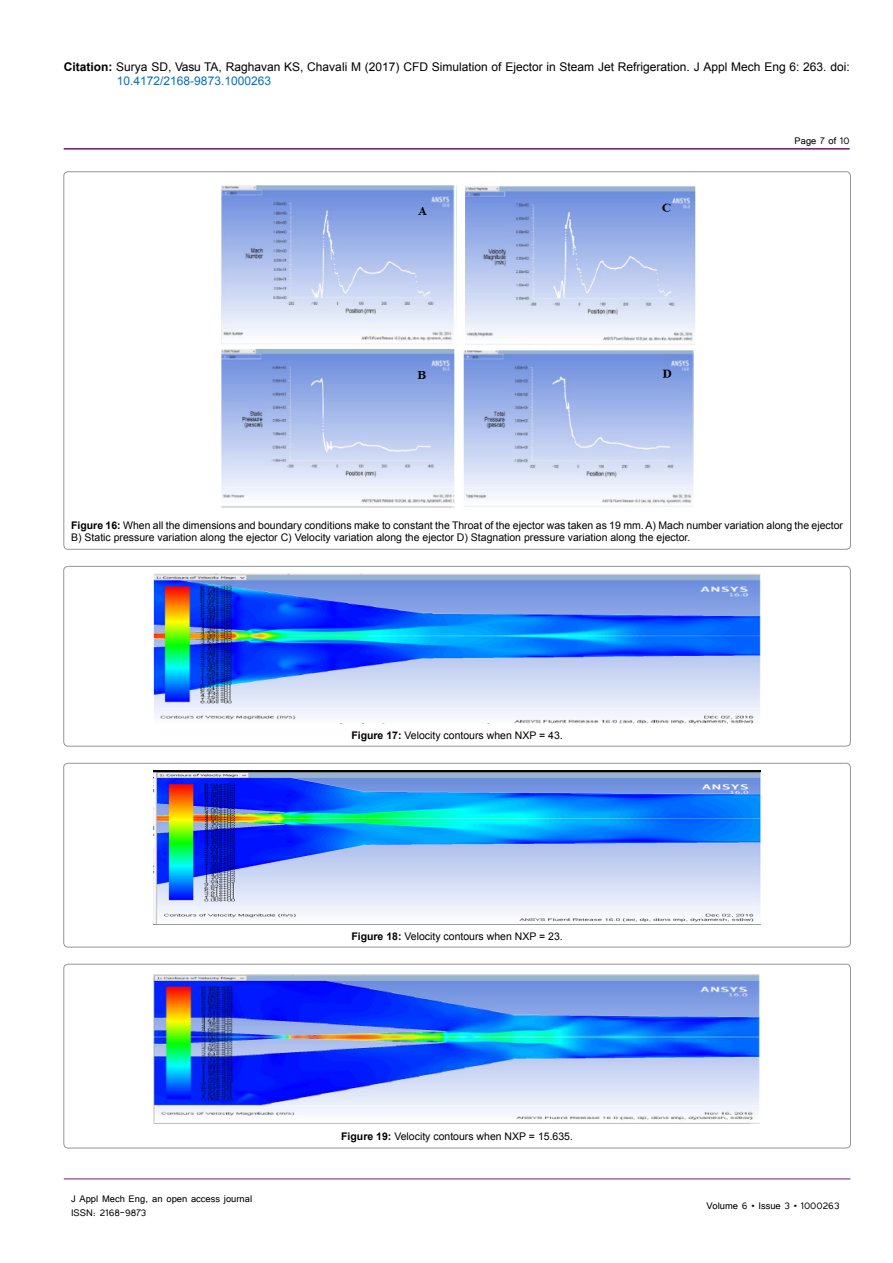
<style>
.page{position:relative;width:893px;height:1263px;background:#fff}
.page>*{position:absolute;margin:0;border:0;box-sizing:border-box;transform-origin:0 0}
.t1{font:12px/14.4px "Arial";color:#000}
.t2{font:12px/14.4px "Tunga";color:#000}
.t3{font:10.5px/12.6px "Arial";color:#000}
.s1{font-weight:700}
.s2{color:#0072bc}
</style>
<div class="page">
<hr style="left:64px;top:1179px;width:786px;height:1px;background:#741472">
<hr style="left:64px;top:148px;width:786px;height:2px;background:#741472">
<img style="left:221px;top:185px;width:475px;height:323px">
<div style="left:64px;top:566px;width:786px;height:180px;border:1px solid #939598;border-radius:4px"></div>
<img style="left:153px;top:573px;width:608px;height:150px">
<div style="left:64px;top:763px;width:786px;height:184px;border:1px solid #939598;border-radius:4px"></div>
<img style="left:153px;top:770px;width:608px;height:154px">
<div style="left:64px;top:964px;width:786px;height:184px;border:1px solid #939598;border-radius:4px"></div>
<img style="left:153px;top:974px;width:607px;height:149px">
<p class="t1" style="left:117px;top:60px;width:734px;text-indent:-53px"><span class="s1">Citation:</span> Surya SD, Vasu TA, Raghavan KS, Chavali M (2017) CFD Simulation of Ejector in Steam Jet Refrigeration. J Appl Mech Eng 6: 263. doi:<br><span class="s2">10.4172/2168-9873.1000263</span></p>
<p class="t2" style="left:795px;top:133px;width:57px">Page 7 of 10</p>
<p class="t3" style="left:71px;top:519px;width:773px"><span class="s1">Figure 16:</span> When all the dimensions and boundary conditions make to constant the Throat of the ejector was taken as 19 mm. A) Mach number variation along the ejector<br>B) Static pressure variation along the ejector C) Velocity variation along the ejector D) Stagnation pressure variation along the ejector.</p>
<p class="t3" style="left:351px;top:729px;width:213px"><span class="s1">Figure 17:</span> Velocity contours when NXP = 43.</p>
<p class="t3" style="left:351px;top:930px;width:213px"><span class="s1">Figure 18:</span> Velocity contours when NXP = 23.</p>
<p class="t2" style="left:71px;top:1190px;width:183px">J Appl Mech Eng, an open access journal<br>ISSN: 2168-9873</p>
<p class="t3" style="left:341px;top:1130px;width:233px"><span class="s1">Figure 19:</span> Velocity contours when NXP = 15.635.</p>
<p class="t2" style="left:706px;top:1197px;width:135px">Volume 6 • Issue 3 • 1000263</p>
</div>
